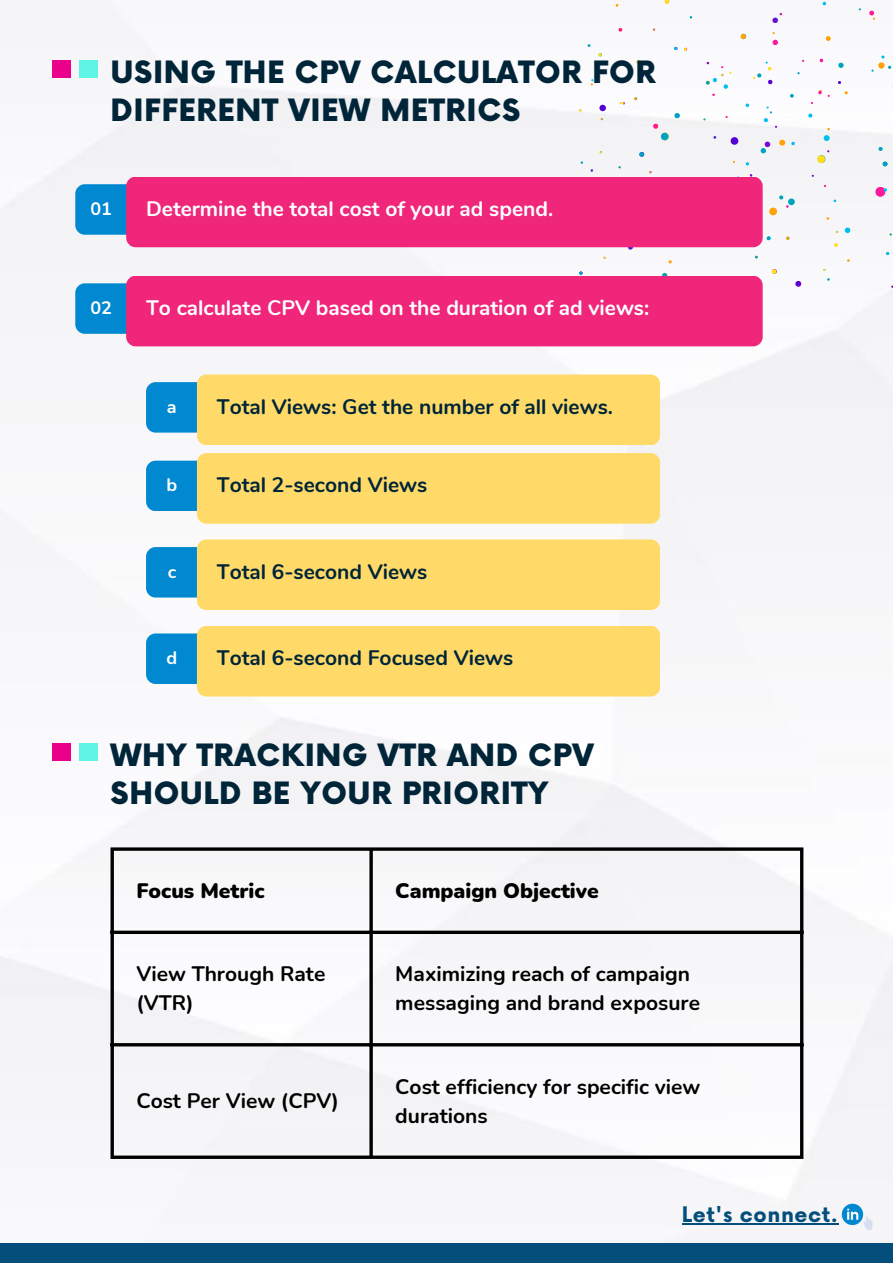
<style>
.page{position:relative;width:893px;height:1264px;background:#fff}
.page>*{position:absolute;margin:0;border:0;box-sizing:border-box;transform-origin:0 0}
.t1{font:900 30px/38.2px "Now";letter-spacing:.02em;color:#012538}
.t2{font:700 21px/29.2px "Nunito";color:#000}
.t3{font:700 21px "Nunito";color:#012538}
.t4{font:700 21px "Nunito";color:#fff}
.t5{font:900 21px "Nunito";color:#000}
.t6{font:700 21px "Now";letter-spacing:.03em;color:#034e7b}
.t7{font:700 18px "Nunito";color:#fff}
</style>
<div class="page">
<img style="left:0;top:0;width:892px;height:1243px">
<div style="left:0;top:1243px;width:892px;height:19px;background:#034e7b"></div>
<svg style="left:841px;top:1203px;width:31px;height:27px"></svg>
<hr style="left:682px;top:1223px;width:156px;height:1px;background:#034e7b">
<div style="left:53px;top:60px;width:18px;height:18px;background:#eb008b"></div>
<div style="left:79px;top:60px;width:19px;height:18px;background:#5ef4e6"></div>
<svg style="left:825px;top:36px;width:5px;height:5px"></svg>
<svg style="left:808px;top:114px;width:4px;height:4px"></svg>
<svg style="left:822px;top:2px;width:4px;height:3px"></svg>
<svg style="left:837px;top:81px;width:4px;height:3px"></svg>
<svg style="left:745px;top:103px;width:4px;height:4px"></svg>
<svg style="left:636px;top:60px;width:4px;height:4px"></svg>
<svg style="left:818px;top:90px;width:3px;height:4px"></svg>
<svg style="left:869px;top:11px;width:6px;height:9px"></svg>
<svg style="left:823px;top:128px;width:6px;height:13px"></svg>
<svg style="left:882px;top:161px;width:5px;height:5px"></svg>
<svg style="left:683px;top:48px;width:4px;height:3px"></svg>
<svg style="left:653px;top:124px;width:16px;height:16px"></svg>
<svg style="left:740px;top:34px;width:6px;height:5px"></svg>
<svg style="left:766px;top:236px;width:4px;height:4px"></svg>
<svg style="left:730px;top:137px;width:8px;height:8px"></svg>
<svg style="left:618px;top:28px;width:4px;height:4px"></svg>
<svg style="left:664px;top:0;width:5px;height:4px"></svg>
<svg style="left:745px;top:162px;width:4px;height:3px"></svg>
<svg style="left:662px;top:273px;width:5px;height:3px"></svg>
<svg style="left:772px;top:13px;width:10px;height:10px"></svg>
<svg style="left:844px;top:227px;width:6px;height:6px"></svg>
<svg style="left:795px;top:281px;width:6px;height:5px"></svg>
<svg style="left:619px;top:102px;width:6px;height:2px"></svg>
<svg style="left:779px;top:140px;width:6px;height:6px"></svg>
<svg style="left:838px;top:63px;width:5px;height:5px"></svg>
<svg style="left:878px;top:147px;width:4px;height:4px"></svg>
<svg style="left:871px;top:55px;width:20px;height:17px"></svg>
<svg style="left:789px;top:94px;width:4px;height:4px"></svg>
<svg style="left:674px;top:113px;width:5px;height:5px"></svg>
<svg style="left:752px;top:62px;width:20px;height:22px"></svg>
<svg style="left:769px;top:195px;width:25px;height:20px"></svg>
<svg style="left:771px;top:269px;width:5px;height:5px"></svg>
<svg style="left:639px;top:152px;width:5px;height:5px"></svg>
<svg style="left:885px;top:252px;width:4px;height:3px"></svg>
<svg style="left:594px;top:53px;width:8px;height:11px"></svg>
<svg style="left:590px;top:79px;width:3px;height:6px"></svg>
<svg style="left:760px;top:141px;width:10px;height:12px"></svg>
<svg style="left:772px;top:40px;width:6px;height:5px"></svg>
<svg style="left:875px;top:187px;width:11px;height:10px"></svg>
<svg style="left:834px;top:243px;width:3px;height:4px"></svg>
<svg style="left:819px;top:59px;width:4px;height:3px"></svg>
<svg style="left:817px;top:150px;width:12px;height:13px"></svg>
<svg style="left:705px;top:62px;width:26px;height:34px"></svg>
<svg style="left:763px;top:106px;width:14px;height:22px"></svg>
<svg style="left:599px;top:105px;width:7px;height:6px"></svg>
<svg style="left:579px;top:271px;width:3px;height:4px"></svg>
<div style="left:75px;top:184px;width:76px;height:51px;background:#0088d0;border-radius:10px"></div>
<div style="left:126px;top:177px;width:636px;height:70px;background:#ef267a;border-radius:10px"></div>
<div style="left:75px;top:283px;width:76px;height:51px;background:#0088d0;border-radius:10px"></div>
<div style="left:126px;top:276px;width:636px;height:70px;background:#ef267a;border-radius:10px"></div>
<div style="left:146px;top:382px;width:76px;height:50px;background:#0088d0;border-radius:10px"></div>
<div style="left:197px;top:374px;width:463px;height:71px;background:#ffda68;border-radius:10px"></div>
<div style="left:146px;top:460px;width:76px;height:51px;background:#0088d0;border-radius:10px"></div>
<div style="left:197px;top:453px;width:463px;height:70px;background:#ffda68;border-radius:10px"></div>
<div style="left:146px;top:547px;width:76px;height:50px;background:#0088d0;border-radius:10px"></div>
<div style="left:197px;top:539px;width:463px;height:71px;background:#ffda68;border-radius:10px"></div>
<div style="left:146px;top:633px;width:76px;height:51px;background:#0088d0;border-radius:10px"></div>
<div style="left:197px;top:626px;width:463px;height:70px;background:#ffda68;border-radius:10px"></div>
<div style="left:53px;top:743px;width:18px;height:18px;background:#eb008b"></div>
<div style="left:79px;top:743px;width:19px;height:18px;background:#5ef4e6"></div>
<svg style="left:110px;top:850px;width:4px;height:305px"></svg>
<svg style="left:369px;top:850px;width:4px;height:305px"></svg>
<hr style="left:800px;top:850px;width:3px;height:305px;background:#000">
<hr style="left:110px;top:847px;width:693px;height:3px;background:#000">
<svg style="left:110px;top:930px;width:690px;height:4px;background:#272727"></svg>
<hr style="left:110px;top:1043px;width:693px;height:3px;background:#000">
<hr style="left:110px;top:1155px;width:693px;height:3px;background:#000">
<h1 class="t1" style="left:110px;top:55px;width:546px">USING THE CPV CALCULATOR FOR<br>DIFFERENT VIEW METRICS</h1>
<p class="t7" style="left:90px;top:196px;width:23px">01</p>
<p class="t7" style="left:90px;top:296px;width:23px">02</p>
<p class="t4" style="left:146px;top:195px;width:408px">Determine the total cost of your ad spend.</p>
<p class="t4" style="left:146px;top:294px;width:504px">To calculate CPV based on the duration of ad views:</p>
<p class="t7" style="left:167px;top:394px;width:11px">a</p>
<p class="t3" style="left:217px;top:392px;width:398px">Total Views: Get the number of all views.</p>
<p class="t7" style="left:166px;top:473px;width:12px">b</p>
<p class="t3" style="left:217px;top:471px;width:212px">Total 2-second Views</p>
<p class="t7" style="left:168px;top:559px;width:10px">c</p>
<p class="t3" style="left:217px;top:557px;width:212px">Total 6-second Views</p>
<p class="t7" style="left:166px;top:646px;width:12px">d</p>
<p class="t3" style="left:217px;top:644px;width:298px">Total 6-second Focused Views</p>
<h1 class="t1" style="left:110px;top:738px;width:484px">WHY TRACKING VTR AND CPV<br>SHOULD BE YOUR PRIORITY</h1>
<p class="t5" style="left:136px;top:876px;width:130px">Focus Metric</p>
<p class="t5" style="left:395px;top:876px;width:205px">Campaign Objective</p>
<p class="t2" style="left:136px;top:959px;width:190px">View Through Rate (VTR)</p>
<p class="t2" style="left:395px;top:959px;width:306px">Maximizing reach of campaign messaging and brand exposure</p>
<p class="t2" style="left:136px;top:1086px;width:204px">Cost Per View (CPV)</p>
<p class="t2" style="left:395px;top:1072px;width:307px">Cost efficiency for specific view durations</p>
<p class="t6" style="left:682px;top:1203px;width:157px">Let's connect.</p>
</div>
